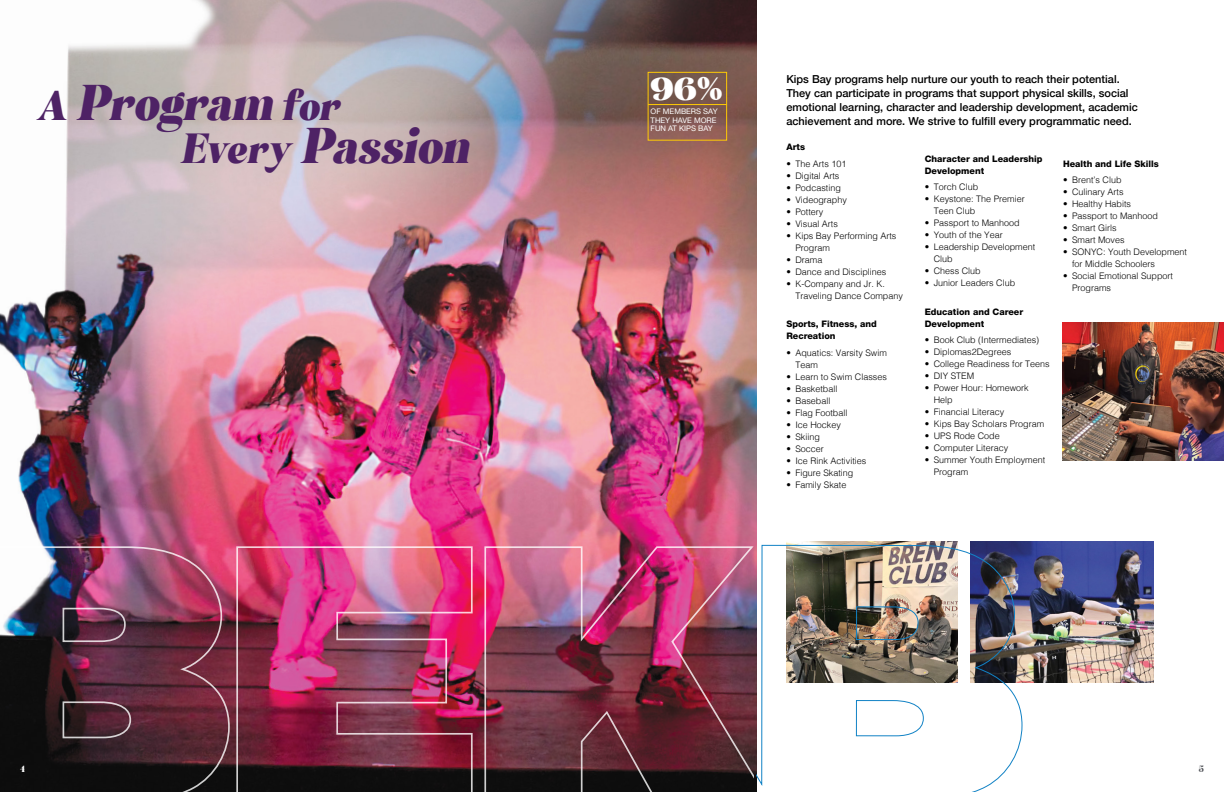
<style>
.page{position:relative;width:1224px;height:792px;background:#fff}
.page>*{position:absolute;margin:0;border:0;box-sizing:border-box;transform-origin:0 0}
.t1{font:italic 50px/42.5px "Simplify";color:#4e2265}
.t2{font:32.3px "Simplify";color:#fff;scale:1.25 1}
.t3{font:500 11px/14px "Helvetica Neue";color:#000}
.t4{font:300 9px/12px "Helvetica";color:#000}
.t5{font:800 9px/12px "Helvetica Neue";color:#000}
.t6{font:9px "Simplify";color:#fff}
.t7{font:9px "Simplify";color:#54565b}
.t8{font:7.7px/8.4px "Helvetica Neue";color:#fff}
.s1{font-size:42px}
</style>
<div class="page">
<img style="left:0;top:0;width:757px;height:792px">
<img style="left:1062px;top:323px;width:162px;height:137px">
<svg style="left:648px;top:72px;width:79px;height:68px;background:#815c4d"></svg>
<hr style="left:648px;top:104px;width:79px;height:1px;background:#ffcb05">
<img style="left:1023px;top:542px;width:131px;height:140px">
<img style="left:0;top:546px;width:231px;height:246px">
<img style="left:235px;top:546px;width:238px;height:246px">
<img style="left:484px;top:545px;width:270px;height:247px">
<img style="left:757px;top:542px;width:266px;height:250px">
<h1 class="t1" style="left:180px;top:83px;width:301px;text-indent:-144px"><span class="s1">A</span> Program <span class="s1">for<br>Every</span> Passion</h1>
<h2 class="t2" style="left:650px;top:70px;width:59px">96%</h2>
<p class="t8" style="left:651px;top:107px;width:69px">OF MEMBERS SAY<br>THEY HAVE MORE<br>FUN AT KIPS BAY</p>
<p class="t3" style="left:786px;top:71px;width:353px">Kips Bay programs help nurture our youth to reach their potential.<br>They can participate in programs that support physical skills, social emotional learning, character and leadership development, academic achievement and more. We strive to fulfill every programmatic need.</p>
<p class="t5" style="left:786px;top:141px;width:20px">Arts</p>
<p class="t4" style="left:786px;top:157px;width:62px">• The Arts 101</p>
<p class="t4" style="left:786px;top:169px;width:55px">• Digital Arts</p>
<p class="t4" style="left:786px;top:181px;width:56px">• Podcasting</p>
<p class="t4" style="left:786px;top:193px;width:62px">• Videography</p>
<p class="t4" style="left:786px;top:205px;width:39px">• Pottery</p>
<p class="t4" style="left:786px;top:217px;width:53px">• Visual Arts</p>
<p class="t4" style="left:795px;top:229px;width:103px;text-indent:-9px">• Kips Bay Performing Arts<br>Program</p>
<p class="t4" style="left:786px;top:253px;width:37px">• Drama</p>
<p class="t4" style="left:786px;top:265px;width:102px">• Dance and Disciplines</p>
<p class="t4" style="left:795px;top:277px;width:109px;text-indent:-9px">• K-Company and Jr. K.<br>Traveling Dance Company</p>
<p class="t5" style="left:786px;top:318px;width:92px">Sports, Fitness, and<br>Recreation</p>
<p class="t4" style="left:795px;top:346px;width:93px;text-indent:-9px">• Aquatics: Varsity Swim<br>Team</p>
<p class="t4" style="left:786px;top:370px;width:102px">• Learn to Swim Classes</p>
<p class="t4" style="left:786px;top:382px;width:53px">• Basketball</p>
<p class="t4" style="left:786px;top:394px;width:46px">• Baseball</p>
<p class="t4" style="left:786px;top:406px;width:63px">• Flag Football</p>
<p class="t4" style="left:786px;top:418px;width:56px">• Ice Hockey</p>
<p class="t4" style="left:786px;top:430px;width:35px">• Skiing</p>
<p class="t4" style="left:786px;top:442px;width:39px">• Soccer</p>
<p class="t4" style="left:786px;top:454px;width:82px">• Ice Rink Activities</p>
<p class="t4" style="left:786px;top:466px;width:69px">• Figure Skating</p>
<p class="t4" style="left:786px;top:478px;width:62px">• Family Skate</p>
<p class="t5" style="left:925px;top:152px;width:119px">Character and Leadership<br>Development</p>
<p class="t4" style="left:925px;top:180px;width:55px">• Torch Club</p>
<p class="t4" style="left:934px;top:192px;width:93px;text-indent:-9px">• Keystone: The Premier<br>Teen Club</p>
<p class="t4" style="left:925px;top:216px;width:97px">• Passport to Manhood</p>
<p class="t4" style="left:925px;top:228px;width:80px">• Youth of the Year</p>
<p class="t4" style="left:934px;top:240px;width:103px;text-indent:-9px">• Leadership Development<br>Club</p>
<p class="t4" style="left:925px;top:264px;width:58px">• Chess Club</p>
<p class="t4" style="left:925px;top:276px;width:92px">• Junior Leaders Club</p>
<p class="t5" style="left:925px;top:305px;width:100px">Education and Career<br>Development</p>
<p class="t4" style="left:925px;top:333px;width:116px">• Book Club (Intermediates)</p>
<p class="t4" style="left:925px;top:345px;width:88px">• Diplomas2Degrees</p>
<p class="t4" style="left:925px;top:357px;width:126px">• College Readiness for Teens</p>
<p class="t4" style="left:925px;top:369px;width:51px">• DIY STEM</p>
<p class="t4" style="left:934px;top:381px;width:97px;text-indent:-9px">• Power Hour: Homework<br>Help</p>
<p class="t4" style="left:925px;top:405px;width:81px">• Financial Literacy</p>
<p class="t4" style="left:925px;top:417px;width:121px">• Kips Bay Scholars Program</p>
<p class="t4" style="left:925px;top:429px;width:77px">• UPS Rode Code</p>
<p class="t4" style="left:925px;top:441px;width:85px">• Computer Literacy</p>
<p class="t4" style="left:934px;top:453px;width:113px;text-indent:-9px">• Summer Youth Employment<br>Program</p>
<p class="t5" style="left:1063px;top:157px;width:97px">Health and Life Skills</p>
<p class="t4" style="left:1063px;top:173px;width:60px">• Brent’s Club</p>
<p class="t4" style="left:1063px;top:185px;width:62px">• Culinary Arts</p>
<p class="t4" style="left:1063px;top:197px;width:70px">• Healthy Habits</p>
<p class="t4" style="left:1063px;top:209px;width:97px">• Passport to Manhood</p>
<p class="t4" style="left:1063px;top:221px;width:55px">• Smart Girls</p>
<p class="t4" style="left:1063px;top:233px;width:63px">• Smart Moves</p>
<p class="t4" style="left:1072px;top:245px;width:117px;text-indent:-9px">• SONYC: Youth Development for Middle Schoolers</p>
<p class="t4" style="left:1072px;top:269px;width:103px;text-indent:-9px">• Social Emotional Support<br>Programs</p>
<p class="t6" style="left:20px;top:763px;width:6px">4</p>
<p class="t7" style="left:1199px;top:763px;width:7px">5</p>
</div>
